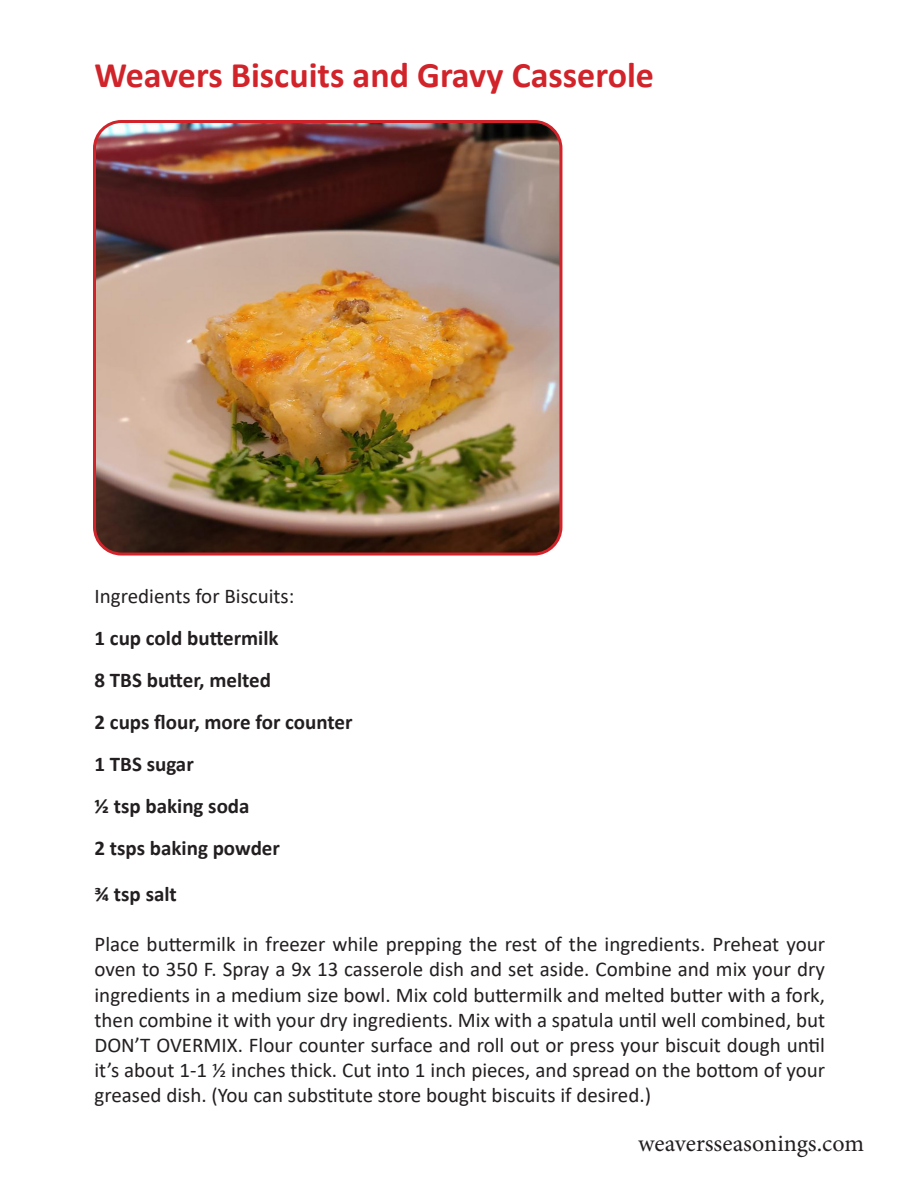
<style>
.page{position:relative;width:918px;height:1188px;background:#fff}
.page>*{position:absolute;margin:0;border:0;box-sizing:border-box;transform-origin:0 0}
.t1{font:700 36px "Calibri";color:#d1232a}
.t2{font:24px "Minion Pro";color:#231f20}
.t3{font:21px/25.2px "Calibri";color:#231f20;text-align:justify}
.t4{font:700 21px "Calibri";color:#231f20}
</style>
<div class="page">
<img style="left:97px;top:122px;width:464px;height:430px">
<div style="left:93px;top:120px;width:469px;height:436px;border:3px solid #d1232a;border-radius:27px"></div>
<p class="t1" style="left:94px;top:50px;width:561px">Weavers Biscuits and Gravy Casserole</p>
<p class="t3" style="left:94px;top:583px;width:201px">Ingredients for Biscuits:</p>
<p class="t4" style="left:94px;top:623px;width:186px">1 cup cold buttermilk</p>
<p class="t4" style="left:94px;top:665px;width:178px">8 TBS butter, melted</p>
<p class="t4" style="left:94px;top:707px;width:260px">2 cups flour, more for counter</p>
<p class="t4" style="left:94px;top:749px;width:101px">1 TBS sugar</p>
<p class="t4" style="left:94px;top:791px;width:157px">½ tsp baking soda</p>
<p class="t4" style="left:94px;top:833px;width:187px">2 tsps baking powder</p>
<p class="t4" style="left:94px;top:879px;width:84px">¾ tsp salt</p>
<p class="t3" style="left:94px;top:931px;width:732px">Place buttermilk in freezer while prepping the rest of the ingredients. Preheat your oven to 350 F. Spray a 9x 13 casserole dish and set aside. Combine and mix your dry ingredients in a medium size bowl. Mix cold buttermilk and melted butter with a fork, then combine it with your dry ingredients. Mix with a spatula until well combined, but DON’T OVERMIX. Flour counter surface and roll out or press your biscuit dough until it’s about 1-1 ½ inches thick. Cut into 1 inch pieces, and spread on the bottom of your greased dish. (You can substitute store bought biscuits if desired.)</p>
<p class="t2" style="left:638px;top:1128px;width:227px">weaversseasonings.com</p>
</div>
